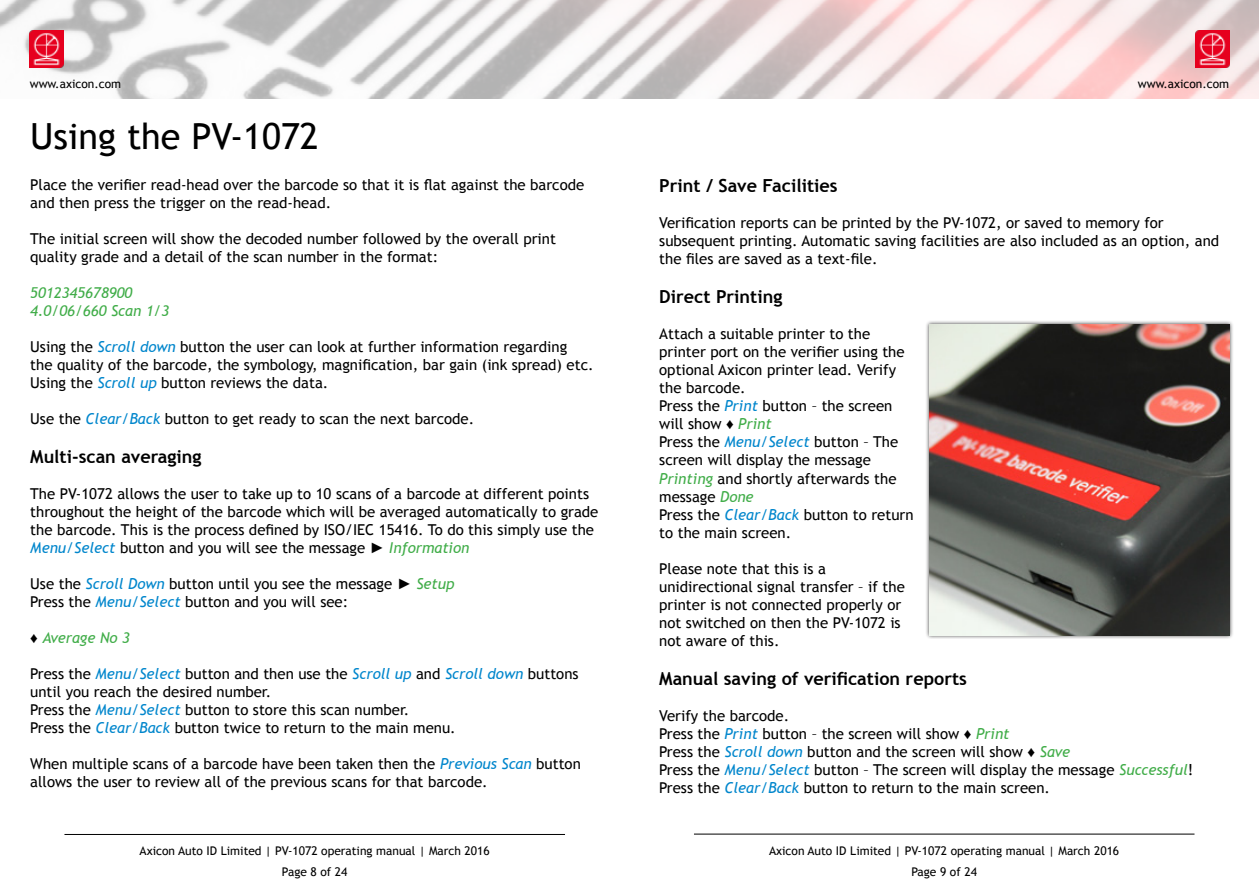
<style>
.page{position:relative;width:1259px;height:893px;background:#fff}
.page>*{position:absolute;margin:0;border:0;box-sizing:border-box;transform-origin:0 0}
.t1{font:36px "Trebuchet MS";color:#000}
.t2{font:700 18px "Trebuchet MS";color:#000}
.t3{font:15px/18px "Trebuchet MS";color:#000}
.t4{font:italic 15px/18px "Trebuchet MS";color:#41ad49}
.t5{font:12px "Trebuchet MS";color:#000}
.s1{font-style:italic;color:#0086cc}
.s2{font-family:"Arial"}
.s3{font-style:italic;color:#41ad49}
.s4{font-family:"Arial";font-style:normal;color:#000}
</style>
<div class="page">
<hr style="left:64px;top:834px;width:501px;height:1px;background:#000">
<hr style="left:694px;top:834px;width:500px;height:1px;background:#000">
<div style="left:925px;top:321px;width:308px;height:318px;background:#000;opacity:.75"></div>
<img style="left:929px;top:324px;width:300px;height:312px">
<img style="left:0;top:0;width:1259px;height:99px">
<img style="left:30px;top:30px;width:34px;height:38px">
<img style="left:1195px;top:30px;width:34px;height:38px">
<p class="t5" style="left:30px;top:77px;width:93px">www.axicon.com</p>
<p class="t5" style="left:1137px;top:77px;width:93px">www.axicon.com</p>
<h1 class="t1" style="left:30px;top:115px;width:290px">Using the PV-1072</h1>
<p class="t3" style="left:30px;top:176px;width:555px">Place the verifier read-head over the barcode so that it is flat against the barcode and then press the trigger on the read-head.</p>
<p class="t3" style="left:30px;top:230px;width:527px">The initial screen will show the decoded number followed by the overall print quality grade and a detail of the scan number in the format:</p>
<p class="t4" style="left:30px;top:283px;width:141px">5012345678900<br>4.0/06/660 Scan 1/3</p>
<p class="t3" style="left:30px;top:338px;width:565px">Using the <span class="s1">Scroll down</span> button the user can look at further information regarding<br>the quality of the barcode, the symbology, magnification, bar gain (ink spread) etc.<br>Using the <span class="s1">Scroll up</span> button reviews the data.</p>
<p class="t3" style="left:30px;top:410px;width:445px">Use the <span class="s1">Clear/Back</span> button to get ready to scan the next barcode.</p>
<p class="t2" style="left:30px;top:446px;width:173px">Multi-scan averaging</p>
<p class="t3" style="left:30px;top:485px;width:570px">The PV-1072 allows the user to take up to 10 scans of a barcode at different points throughout the height of the barcode which will be averaged automatically to grade the barcode. This is the process defined by ISO/IEC 15416. To do this simply use the <span class="s1">Menu/Select</span> button and you will see the message <span class="s2">►</span> <span class="s3">Information</span></p>
<p class="t3" style="left:30px;top:575px;width:426px">Use the <span class="s1">Scroll Down</span> button until you see the message <span class="s2">►</span> <span class="s3">Setup<br></span>Press the <span class="s1">Menu/Select</span> button and you will see:</p>
<p class="t4" style="left:30px;top:629px;width:101px"><span class="s4">♦</span> Average No 3</p>
<p class="t3" style="left:30px;top:665px;width:550px">Press the <span class="s1">Menu/Select</span> button and then use the <span class="s1">Scroll up</span> and <span class="s1">Scroll down</span> buttons until you reach the desired number.<br>Press the <span class="s1">Menu/Select</span> button to store this scan number.<br>Press the <span class="s1">Clear/Back</span> button twice to return to the main menu.</p>
<p class="t3" style="left:30px;top:755px;width:552px">When multiple scans of a barcode have been taken then the <span class="s1">Previous Scan</span> button allows the user to review all of the previous scans for that barcode.</p>
<p class="t2" style="left:659px;top:174px;width:180px">Print / Save Facilities</p>
<p class="t3" style="left:659px;top:214px;width:561px">Verification reports can be printed by the PV-1072, or saved to memory for subsequent printing. Automatic saving facilities are also included as an option, and the files are saved as a text-file.</p>
<p class="t2" style="left:659px;top:286px;width:125px">Direct Printing</p>
<p class="t3" style="left:659px;top:325px;width:256px">Attach a suitable printer to the printer port on the verifier using the optional Axicon printer lead. Verify the barcode.<br>Press the <span class="s1">Print</span> button – the screen will show <span class="s2">♦</span> <span class="s3">Print<br></span>Press the <span class="s1">Menu/Select</span> button – The screen will display the message<br><span class="s3">Printing</span> and shortly afterwards the message <span class="s3">Done<br></span>Press the <span class="s1">Clear/Back</span> button to return to the main screen.</p>
<p class="t3" style="left:659px;top:559px;width:247px">Please note that this is a unidirectional signal transfer – if the printer is not connected properly or not switched on then the PV-1072 is not aware of this.</p>
<p class="t2" style="left:659px;top:667px;width:309px">Manual saving of verification reports</p>
<p class="t3" style="left:659px;top:707px;width:535px">Verify the barcode.<br>Press the <span class="s1">Print</span> button – the screen will show <span class="s2">♦</span> <span class="s3">Print<br></span>Press the <span class="s1">Scroll down</span> button and the screen will show <span class="s2">♦</span> <span class="s3">Save<br></span>Press the <span class="s1">Menu/Select</span> button – The screen will display the message <span class="s3">Successful</span>!<br>Press the <span class="s1">Clear/Back</span> button to return to the main screen.</p>
<p class="t5" style="left:140px;top:844px;width:352px">Axicon Auto ID Limited | PV-1072 operating manual | March 2016</p>
<p class="t5" style="left:769px;top:844px;width:352px">Axicon Auto ID Limited | PV-1072 operating manual | March 2016</p>
<p class="t5" style="left:282px;top:865px;width:67px">Page 8 of 24</p>
<p class="t5" style="left:911px;top:865px;width:67px">Page 9 of 24</p>
</div>
